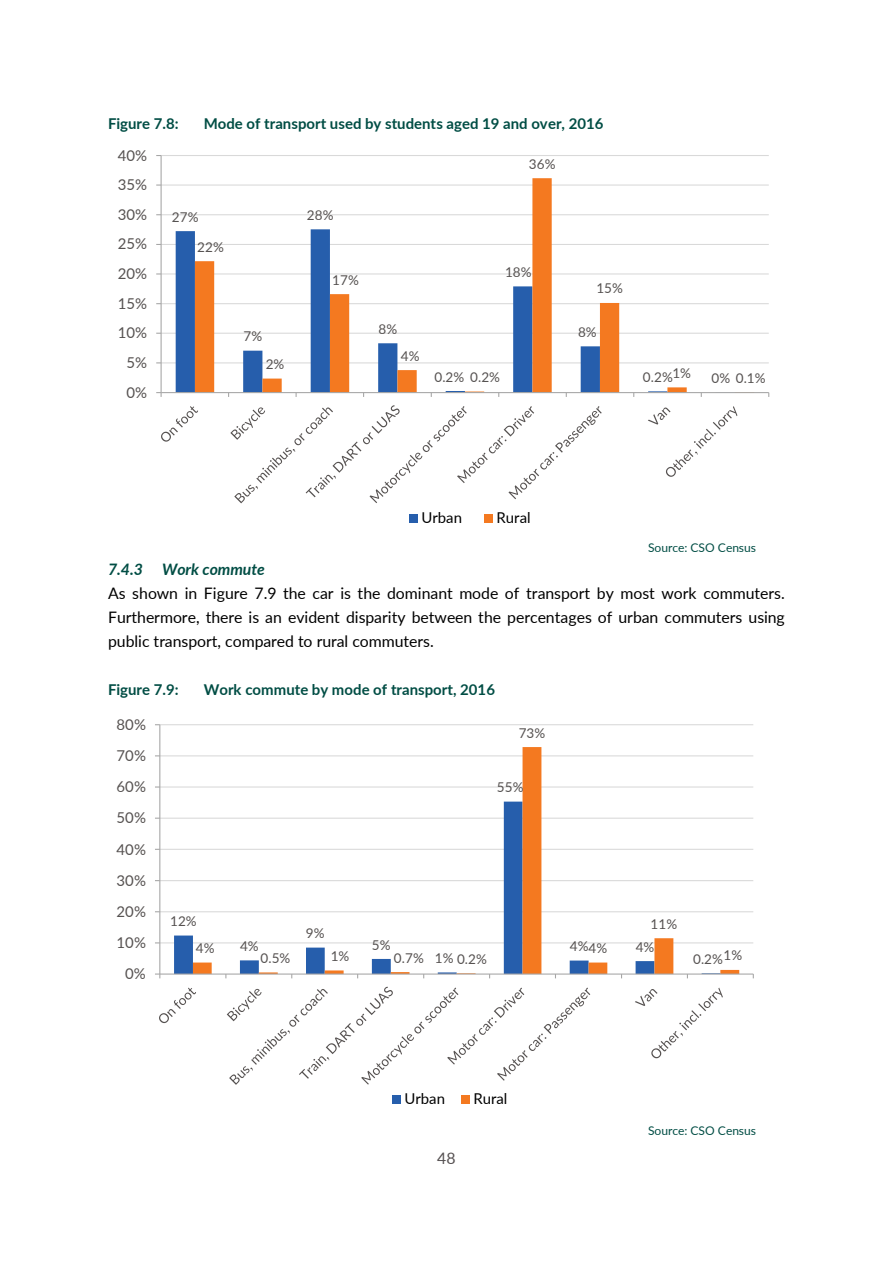
<style>
.page{position:relative;width:893px;height:1263px;background:#fff}
.page>*{position:absolute;margin:0;border:0;box-sizing:border-box;transform-origin:0 0}
.t1{font:15.9px/24px "Lato";color:#000;text-align:justify}
.t2{font:italic 700 15.9px "Lato";color:#004d44}
.t3{font:15.9px "Lato";color:#565152}
.t4{font:700 15px "Lato";color:#004d44}
.t5{font:15px "Lato";color:#565251}
.t6{font:15px "Lato";color:#000}
.t7{font:13.5px "Lato";letter-spacing:.005em;color:#565251}
.t8{font:12px "Lato";letter-spacing:-.005em;color:#004d44}
</style>
<div class="page">
<hr style="left:161px;top:362px;width:608px;height:1px;background:#d9d9d9">
<hr style="left:161px;top:333px;width:608px;height:1px;background:#d9d9d9">
<hr style="left:161px;top:303px;width:608px;height:1px;background:#d9d9d9">
<hr style="left:161px;top:273px;width:608px;height:1px;background:#d9d9d9">
<hr style="left:161px;top:244px;width:608px;height:1px;background:#d9d9d9">
<hr style="left:161px;top:214px;width:608px;height:1px;background:#d9d9d9">
<hr style="left:161px;top:184px;width:608px;height:2px;background:#d9d9d9">
<hr style="left:161px;top:155px;width:608px;height:1px;background:#d9d9d9">
<div style="left:176px;top:231px;width:19px;height:161px;background:#265eac"></div>
<svg style="left:195px;top:178px;width:559px;height:214px"></svg>
<hr style="left:161px;top:156px;width:1px;height:237px;background:#a6a6a6">
<hr style="left:161px;top:392px;width:608px;height:1px;background:#a6a6a6">
<svg style="left:156px;top:392px;width:6px;height:5px"></svg>
<svg style="left:161px;top:406px;width:37px;height:36px"></svg>
<svg style="left:230px;top:405px;width:372px;height:98px"></svg>
<svg style="left:648px;top:406px;width:89px;height:71px"></svg>
<div style="left:410px;top:514px;width:8px;height:8px;background:#265eac"></div>
<div style="left:485px;top:514px;width:8px;height:8px;background:#f47920"></div>
<hr style="left:160px;top:942px;width:593px;height:1px;background:#d9d9d9">
<hr style="left:160px;top:911px;width:593px;height:1px;background:#d9d9d9">
<hr style="left:160px;top:880px;width:593px;height:1px;background:#d9d9d9">
<hr style="left:160px;top:849px;width:593px;height:1px;background:#d9d9d9">
<hr style="left:160px;top:818px;width:593px;height:1px;background:#d9d9d9">
<hr style="left:160px;top:786px;width:593px;height:1px;background:#d9d9d9">
<hr style="left:160px;top:755px;width:593px;height:1px;background:#d9d9d9">
<hr style="left:160px;top:724px;width:593px;height:1px;background:#d9d9d9">
<svg style="left:174px;top:817px;width:19px;height:156px"></svg>
<svg style="left:193px;top:747px;width:546px;height:226px"></svg>
<hr style="left:159px;top:725px;width:1px;height:249px;background:#a6a6a6">
<hr style="left:160px;top:973px;width:593px;height:2px;background:#a6a6a6">
<svg style="left:155px;top:973px;width:5px;height:5px"></svg>
<svg style="left:159px;top:988px;width:37px;height:35px"></svg>
<svg style="left:227px;top:987px;width:363px;height:98px"></svg>
<svg style="left:635px;top:988px;width:88px;height:70px"></svg>
<div style="left:393px;top:1095px;width:8px;height:8px;background:#265eac"></div>
<div style="left:462px;top:1095px;width:8px;height:8px;background:#f47920"></div>
<p class="t4" style="left:108px;top:114px;width:72px">Figure 7.8:</p>
<p class="t4" style="left:204px;top:114px;width:401px">Mode of transport used by students aged 19 and over, 2016</p>
<p class="t5" style="left:118px;top:146px;width:31px">40%</p>
<p class="t5" style="left:118px;top:175px;width:31px">35%</p>
<p class="t5" style="left:118px;top:205px;width:31px">30%</p>
<p class="t5" style="left:118px;top:235px;width:31px">25%</p>
<p class="t5" style="left:118px;top:264px;width:31px">20%</p>
<p class="t5" style="left:118px;top:294px;width:31px">15%</p>
<p class="t5" style="left:118px;top:324px;width:31px">10%</p>
<p class="t5" style="left:127px;top:353px;width:22px">5%</p>
<p class="t5" style="left:127px;top:383px;width:22px">0%</p>
<p class="t7" style="left:172px;top:208px;width:28px">27%</p>
<p class="t7" style="left:197px;top:238px;width:28px">22%</p>
<p class="t7" style="left:243px;top:328px;width:20px">7%</p>
<p class="t7" style="left:266px;top:356px;width:20px">2%</p>
<p class="t7" style="left:307px;top:206px;width:28px">28%</p>
<p class="t7" style="left:332px;top:271px;width:28px">17%</p>
<p class="t7" style="left:529px;top:155px;width:28px">36%</p>
<p class="t7" style="left:505px;top:264px;width:28px">18%</p>
<p class="t7" style="left:378px;top:320px;width:20px">8%</p>
<p class="t7" style="left:401px;top:347px;width:20px">4%</p>
<p class="t7" style="left:434px;top:368px;width:67px">0.2% 0.2%</p>
<p class="t7" style="left:596px;top:280px;width:28px">15%</p>
<p class="t7" style="left:578px;top:323px;width:20px">8%</p>
<p class="t7" style="left:672px;top:364px;width:20px">1%</p>
<p class="t7" style="left:643px;top:369px;width:31px">0.2%</p>
<p class="t7" style="left:712px;top:369px;width:56px">0% 0.1%</p>
<p class="t6" style="left:421px;top:508px;width:42px">Urban</p>
<p class="t6" style="left:496px;top:508px;width:36px">Rural</p>
<p class="t8" style="left:648px;top:540px;width:109px">Source: CSO Census</p>
<p class="t2" style="left:108px;top:559px;width:158px">7.4.3 Work commute</p>
<p class="t1" style="left:108px;top:581px;width:678px">As shown in Figure 7.9 the car is the dominant mode of transport by most work commuters.<br>Furthermore, there is an evident disparity between the percentages of urban commuters using public transport, compared to rural commuters.</p>
<p class="t4" style="left:108px;top:680px;width:72px">Figure 7.9:</p>
<p class="t4" style="left:204px;top:680px;width:293px">Work commute by mode of transport, 2016</p>
<p class="t5" style="left:117px;top:715px;width:31px">80%</p>
<p class="t5" style="left:117px;top:746px;width:31px">70%</p>
<p class="t5" style="left:117px;top:777px;width:31px">60%</p>
<p class="t5" style="left:117px;top:809px;width:31px">50%</p>
<p class="t5" style="left:117px;top:840px;width:31px">40%</p>
<p class="t5" style="left:117px;top:871px;width:31px">30%</p>
<p class="t5" style="left:117px;top:902px;width:31px">20%</p>
<p class="t5" style="left:117px;top:933px;width:31px">10%</p>
<p class="t5" style="left:125px;top:964px;width:22px">0%</p>
<p class="t7" style="left:170px;top:913px;width:28px">12%</p>
<p class="t7" style="left:196px;top:940px;width:20px">4%</p>
<p class="t7" style="left:519px;top:724px;width:28px">73%</p>
<p class="t7" style="left:497px;top:779px;width:28px">55%</p>
<p class="t7" style="left:306px;top:925px;width:20px">9%</p>
<p class="t7" style="left:372px;top:936px;width:20px">5%</p>
<p class="t7" style="left:240px;top:938px;width:20px">4%</p>
<p class="t7" style="left:261px;top:949px;width:31px">0.5%</p>
<p class="t7" style="left:331px;top:948px;width:20px">1%</p>
<p class="t7" style="left:394px;top:949px;width:31px">0.7%</p>
<p class="t7" style="left:435px;top:950px;width:53px">1% 0.2%</p>
<p class="t7" style="left:651px;top:915px;width:28px">11%</p>
<p class="t7" style="left:570px;top:938px;width:20px">4%</p>
<p class="t7" style="left:636px;top:938px;width:20px">4%</p>
<p class="t7" style="left:589px;top:940px;width:20px">4%</p>
<p class="t7" style="left:723px;top:947px;width:20px">1%</p>
<p class="t7" style="left:693px;top:950px;width:31px">0.2%</p>
<p class="t6" style="left:404px;top:1090px;width:42px">Urban</p>
<p class="t6" style="left:473px;top:1090px;width:36px">Rural</p>
<p class="t3" style="left:437px;top:1148px;width:20px">48</p>
<p class="t8" style="left:648px;top:1123px;width:109px">Source: CSO Census</p>
</div>
